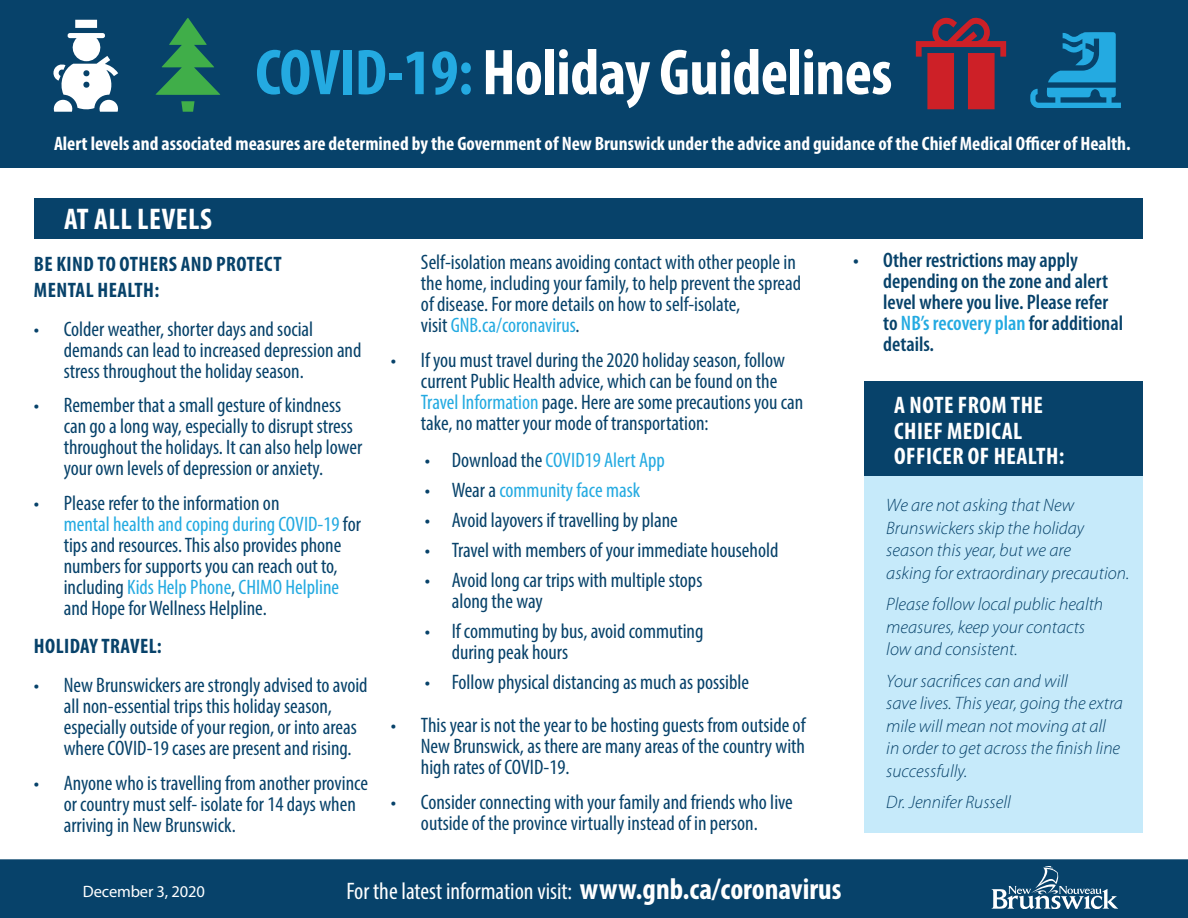
<style>
.page{position:relative;width:1188px;height:918px;background:#fff}
.page>*{position:absolute;margin:0;border:0;box-sizing:border-box;transform-origin:0 0}
.t1{font:700 condensed 65.25px "Myriad Pro";letter-spacing:-.01em;color:#fff}
.Header_Reversed_COLO{font:700 condensed 30px "Myriad Pro";letter-spacing:.02em;color:#fff}
.t2{font:condensed 24px "Myriad Pro";color:#fff}
.Header_Reversed{font:700 condensed 24px/25.5px "Myriad Pro";letter-spacing:.02em;color:#fff}
.t3{font:condensed 21px/21px "Myriad Pro";color:#07426a}
.t4{font:600 condensed 21px/21px "Myriad Pro";color:#07426a}
.subheadings{font:700 condensed 21px/25.2px "Myriad Pro";letter-spacing:.02em;color:#07426a}
.t5{font:condensed 21px "Myriad Pro";color:#24aae1}
.Text{font:700 condensed 19.5px "Myriad Pro";color:#fff}
.Text-2{font:italic 300 18px/22.5px "Myriad Pro";color:#07426a}
.t6{font:16.5px "Myriad Pro";letter-spacing:-.01em;color:#fff}
.s1{color:#24aae1}
.s2{color:#07426a}
.s3{font-weight:700;font-size:30px}
</style>
<div class="page">
<div style="left:0;top:859px;width:1188px;height:59px;background:#07426a"></div>
<div style="left:864px;top:386px;width:279px;height:447px;background:#c6eafa"></div>
<div style="left:0;top:0;width:1188px;height:167px;background:#07426a"></div>
<svg style="left:155px;top:18px;width:65px;height:94px"></svg>
<svg style="left:916px;top:17px;width:90px;height:92px"></svg>
<svg style="left:1030px;top:32px;width:91px;height:76px"></svg>
<svg style="left:53px;top:20px;width:65px;height:92px"></svg>
<div style="left:864px;top:382px;width:279px;height:94px;background:#07426a"></div>
<div style="left:34px;top:199px;width:1109px;height:40px;background:#07426a"></div>
<svg style="left:992px;top:867px;width:126px;height:41px;background:#3c6a8a"></svg>
<p class="t1" style="left:255px;top:32px;width:639px"><span class="s1">COVID-19:</span> Holiday Guidelines</p>
<p class="Text" style="left:54px;top:132px;width:1078px">Alert levels and associated measures are determined by the Government of New Brunswick under the advice and guidance of the Chief Medical Officer of Health.</p>
<p class="Header_Reversed_COLO" style="left:64px;top:200px;width:150px">AT ALL LEVELS</p>
<p class="subheadings" style="left:34px;top:251px;width:249px">BE KIND TO OTHERS AND PROTECT<br>MENTAL HEALTH:</p>
<p class="t3" style="left:64px;top:318px;width:299px;text-indent:-30px">• Colder weather, shorter days and social demands can lead to increased depression and stress throughout the holiday season.</p>
<p class="t3" style="left:64px;top:394px;width:300px;text-indent:-30px">• Remember that a small gesture of kindness can go a long way, especially to disrupt stress throughout the holidays. It can also help lower your own levels of depression or anxiety.</p>
<p class="t3" style="left:64px;top:492px;width:299px;text-indent:-30px">• Please refer to the information on<br><span class="s1">mental health and coping during COVID-19</span> for tips and resources. This also provides phone numbers for supports you can reach out to, including <span class="s1">Kids Help Phone</span>, <span class="s1">CHIMO Helpline </span>and Hope for Wellness Helpline.</p>
<p class="subheadings" style="left:34px;top:633px;width:129px">HOLIDAY TRAVEL:</p>
<p class="t3" style="left:64px;top:675px;width:305px;text-indent:-30px">• New Brunswickers are strongly advised to avoid all non-essential trips this holiday season, especially outside of your region, or into areas where COVID-19 cases are present and rising.</p>
<p class="t3" style="left:64px;top:772px;width:306px;text-indent:-30px">• Anyone who is travelling from another province or country must self- isolate for 14 days when arriving in New Brunswick.</p>
<p class="t3" style="left:421px;top:252px;width:382px">Self-isolation means avoiding contact with other people in the home, including your family, to help prevent the spread of disease. For more details on how to self-isolate,<br>visit <span class="s1">GNB.ca/coronavirus</span>.</p>
<p class="t3" style="left:421px;top:349px;width:384px;text-indent:-30px">• If you must travel during the 2020 holiday season, follow current Public Health advice, which can be found on the <span class="s1">Travel Information</span> page. Here are some precautions you can take, no matter your mode of transportation:</p>
<p class="t5" style="left:425px;top:447px;width:242px"><span class="s2">• Download the</span> COVID19 Alert App</p>
<p class="t5" style="left:425px;top:477px;width:217px"><span class="s2">• Wear a</span> community face mask</p>
<p class="t3" style="left:425px;top:509px;width:255px">• Avoid layovers if travelling by plane</p>
<p class="t3" style="left:425px;top:539px;width:355px">• Travel with members of your immediate household</p>
<p class="t3" style="left:452px;top:569px;width:252px;text-indent:-27px">• Avoid long car trips with multiple stops along the way</p>
<p class="t3" style="left:452px;top:620px;width:253px;text-indent:-27px">• If commuting by bus, avoid commuting during peak hours</p>
<p class="t3" style="left:425px;top:671px;width:326px">• Follow physical distancing as much as possible</p>
<p class="t3" style="left:421px;top:714px;width:386px;text-align:justify;text-indent:-30px">• This year is not the year to be hosting guests from outside of New Brunswick, as there are many areas of the country with high rates of COVID-19.</p>
<p class="t3" style="left:391px;top:791px;width:403px;text-align:center">• Consider connecting with your family and friends who live outside of the province virtually instead of in person.</p>
<p class="t4" style="left:883px;top:250px;width:241px;text-indent:-30px">• Other restrictions may apply depending on the zone and alert level where you live. Please refer to <span class="s1">NB’s recovery plan</span> for additional details.</p>
<p class="Header_Reversed" style="left:894px;top:392px;width:172px">A NOTE FROM THE<br>CHIEF MEDICAL<br>OFFICER OF HEALTH:</p>
<p class="Text-2" style="left:886px;top:494px;width:244px">We are not asking that New<br>Brunswickers skip the holiday season this year, but we are<br>asking for extraordinary precaution.</p>
<p class="Text-2" style="left:886px;top:593px;width:218px">Please follow local public health measures, keep your contacts low and consistent.</p>
<p class="Text-2" style="left:886px;top:669px;width:238px">Your sacrifices can and will<br>save lives. This year, going the extra mile will mean not moving at all in order to get across the finish line successfully.</p>
<p class="Text-2" style="left:886px;top:791px;width:126px">Dr. Jennifer Russell</p>
<p class="t6" style="left:83px;top:882px;width:123px">December 3, 2020</p>
<p class="t2" style="left:346px;top:876px;width:497px">For the latest information visit: <span class="s3">www.gnb.ca/coronavirus</span></p>
</div>
